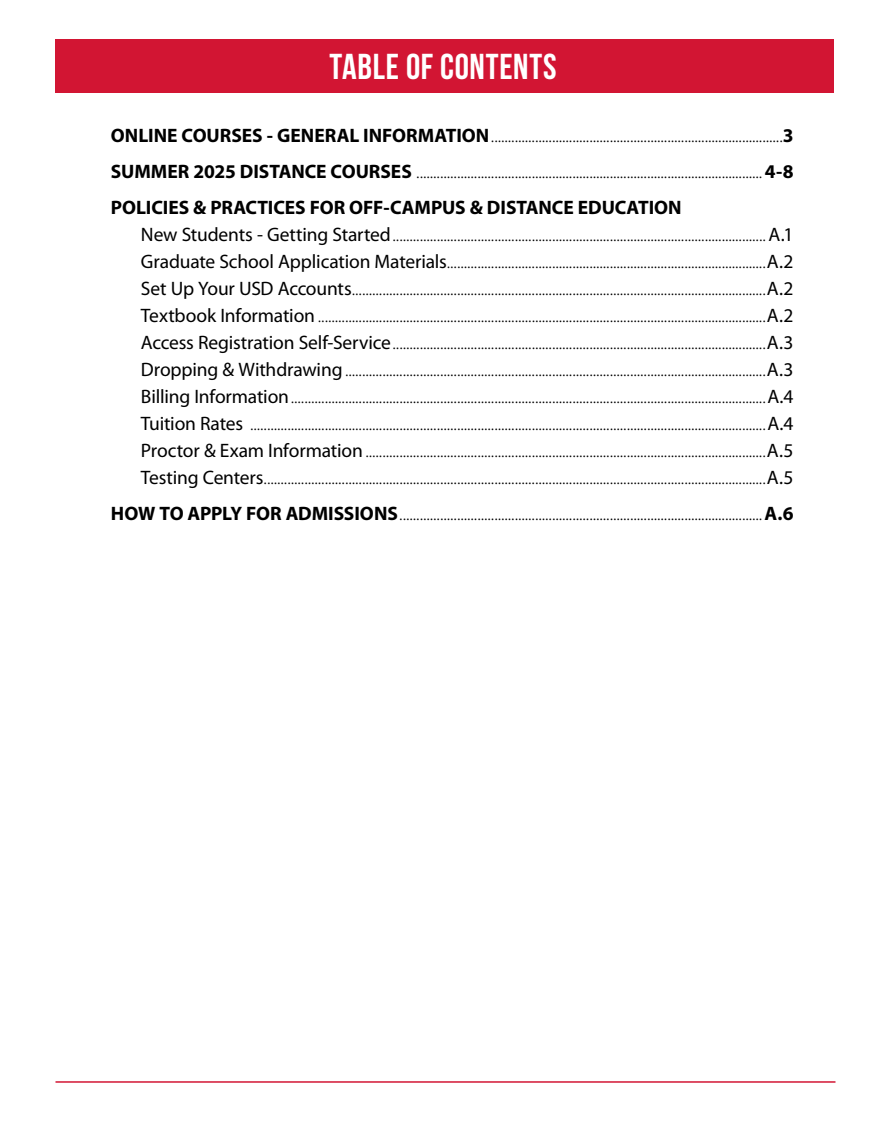
<style>
.page{position:relative;width:891px;height:1134px;background:#fff}
.page>*{position:absolute;margin:0;border:0;box-sizing:border-box;transform-origin:0 0}
.t1{font:700 36px "Bebas Neue";letter-spacing:.02em;color:#fff}
.right_flush_subhead{font:300 19.5px "Myriad Pro";color:#000}
.right_flush_subhead-2{font:700 19.5px "Myriad Pro";letter-spacing:-.005em;color:#000}
.s1{font-weight:700}
.s2{font-weight:400}
</style>
<div class="page">
<hr style="left:56px;top:1081px;width:780px;height:2px;background:#d21533">
<div style="left:56px;top:39px;width:778px;height:54px;background:#d21533"></div>
<h2 class="t1" style="left:330px;top:47px;width:229px">TABLE OF CONTENTS</h2>
<p class="right_flush_subhead" style="left:111px;top:124px;width:684px"><span class="s1">ONLINE COURSES - GENERAL INFORMATION</span>......................................................................................<span class="s1">3</span></p>
<p class="right_flush_subhead" style="left:111px;top:160px;width:684px"><span class="s1">SUMMER 2025 DISTANCE COURSES</span> ......................................................................................................<span class="s1">4-8</span></p>
<p class="right_flush_subhead-2" style="left:111px;top:195px;width:572px">POLICIES &amp; PRACTICES FOR OFF-CAMPUS &amp; DISTANCE EDUCATION</p>
<p class="right_flush_subhead" style="left:141px;top:223px;width:654px"><span class="s2">New Students - Getting Started</span>..............................................................................................................<span class="s2">A.1</span></p>
<p class="right_flush_subhead" style="left:141px;top:250px;width:654px"><span class="s2">Graduate School Application Materials</span>..............................................................................................<span class="s2">A.2</span></p>
<p class="right_flush_subhead" style="left:141px;top:277px;width:654px"><span class="s2">Set Up Your USD Accounts</span>..........................................................................................................................<span class="s2">A.2</span></p>
<p class="right_flush_subhead" style="left:141px;top:304px;width:654px"><span class="s2">Textbook Information</span> ....................................................................................................................................<span class="s2">A.2</span></p>
<p class="right_flush_subhead" style="left:141px;top:331px;width:654px"><span class="s2">Access Registration Self-Service</span>..............................................................................................................<span class="s2">A.3</span></p>
<p class="right_flush_subhead" style="left:141px;top:358px;width:654px"><span class="s2">Dropping &amp; Withdrawing</span>............................................................................................................................<span class="s2">A.3</span></p>
<p class="right_flush_subhead" style="left:141px;top:385px;width:654px"><span class="s2">Billing Information</span>............................................................................................................................................<span class="s2">A.4</span></p>
<p class="right_flush_subhead" style="left:141px;top:412px;width:654px"><span class="s2">Tuition Rates</span> ........................................................................................................................................................<span class="s2">A.4</span></p>
<p class="right_flush_subhead" style="left:141px;top:439px;width:654px"><span class="s2">Proctor &amp; Exam Information</span>......................................................................................................................<span class="s2">A.5</span></p>
<p class="right_flush_subhead" style="left:141px;top:466px;width:654px"><span class="s2">Testing Centers</span>....................................................................................................................................................<span class="s2">A.5</span></p>
<p class="right_flush_subhead" style="left:111px;top:502px;width:684px"><span class="s1">HOW TO APPLY FOR ADMISSIONS</span>...........................................................................................................<span class="s1">A.6</span></p>
</div>
